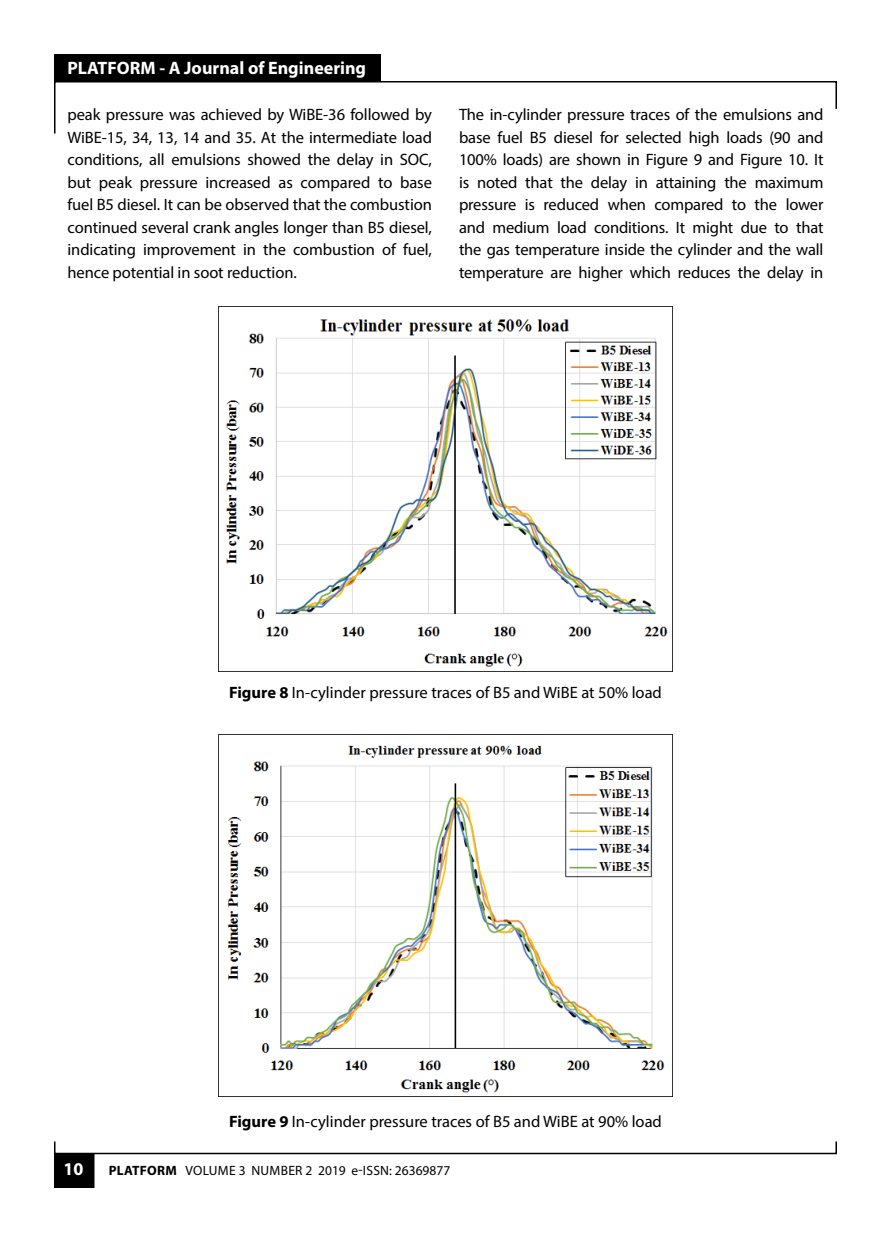
<style>
.page{position:relative;width:891px;height:1242px;background:#fff}
.page>*{position:absolute;margin:0;border:0;box-sizing:border-box;transform-origin:0 0}
.t1{font:700 18px "Myriad Pro";color:#fff}
.t2{font:16.5px/22.5px "Myriad Pro";letter-spacing:-.005em;color:#000;text-align:justify}
.t3{font:13.5px "Myriad Pro";letter-spacing:.02em;color:#000}
.s1{font-weight:700}
</style>
<div class="page">
<div style="left:55px;top:1148px;width:39px;height:39px;background:#000"></div>
<div style="left:54px;top:1148px;width:40px;height:40px;border:2px solid #000"></div>
<div style="left:55px;top:1142px;width:781px;height:12px;background:#fff"></div>
<div style="left:54px;top:1141px;width:783px;height:13px;border:2px solid #000"></div>
<svg style="left:54px;top:80px;width:783px;height:54px"></svg>
<div style="left:54px;top:54px;width:326px;height:27px;background:#000"></div>
<img style="left:218px;top:307px;width:455px;height:365px">
<img style="left:219px;top:734px;width:453px;height:359px">
<p class="t1" style="left:68px;top:56px;width:300px">PLATFORM - A Journal of Engineering</p>
<p class="t2" style="left:68px;top:103px;width:366px">peak pressure was achieved by WiBE-36 followed by WiBE-15, 34, 13, 14 and 35. At the intermediate load conditions, all emulsions showed the delay in SOC, but peak pressure increased as compared to base fuel B5 diesel. It can be observed that the combustion continued several crank angles longer than B5 diesel, indicating improvement in the combustion of fuel, hence potential in soot reduction.</p>
<p class="t2" style="left:459px;top:103px;width:366px">The in-cylinder pressure traces of the emulsions and base fuel B5 diesel for selected high loads (90 and 100% loads) are shown in Figure 9 and Figure 10. It is noted that the delay in attaining the maximum pressure is reduced when compared to the lower and medium load conditions. It might due to that the gas temperature inside the cylinder and the wall temperature are higher which reduces the delay in</p>
<p class="t2" style="left:229px;top:681px;width:434px"><span class="s1">Figure 8</span> In-cylinder pressure traces of B5 and WiBE at 50% load</p>
<p class="t2" style="left:229px;top:1110px;width:434px"><span class="s1">Figure 9</span> In-cylinder pressure traces of B5 and WiBE at 90% load</p>
<p class="t1" style="left:63px;top:1157px;width:21px">10</p>
<p class="t3" style="left:109px;top:1163px;width:343px"><span class="s1">PLATFORM</span> VOLUME 3 NUMBER 2 2019 e-ISSN: 26369877</p>
</div>
